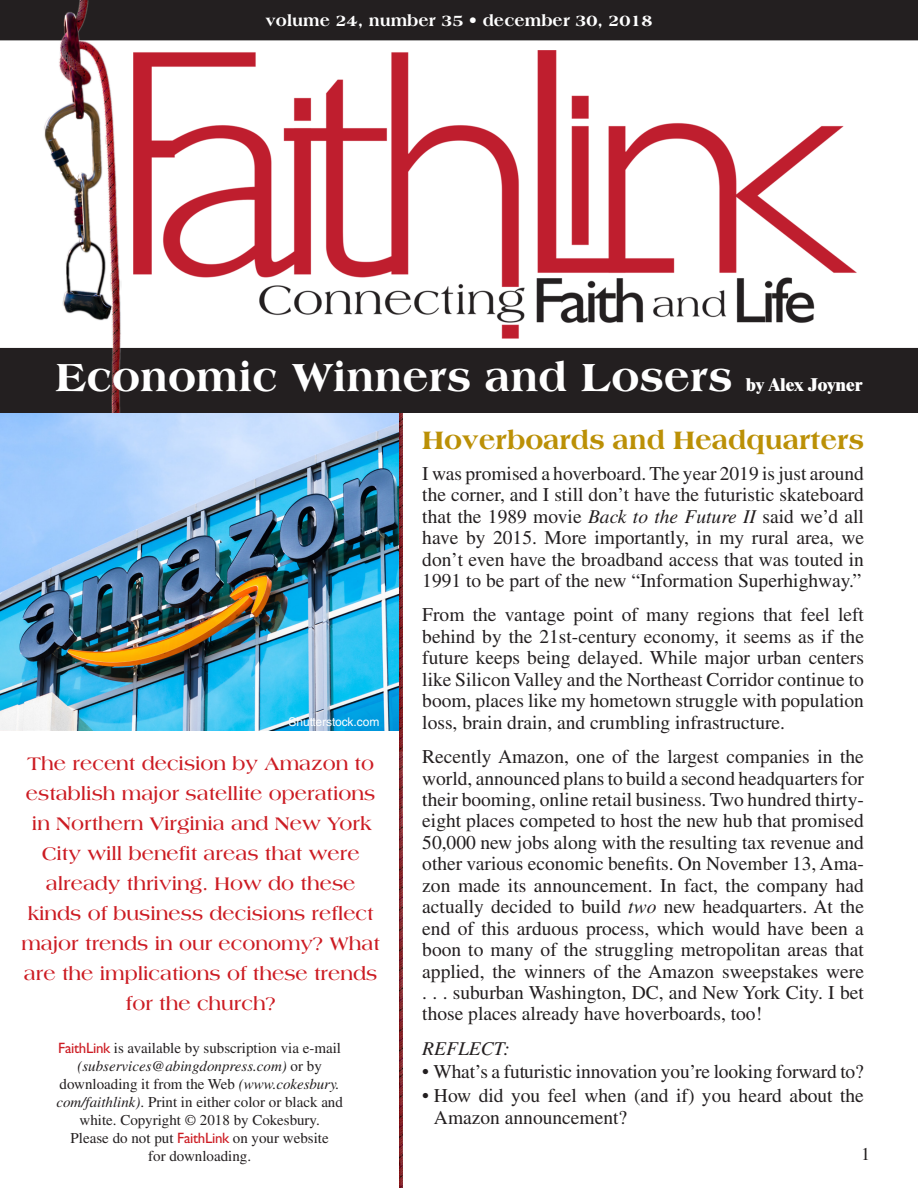
<style>
.page{position:relative;width:918px;height:1188px;background:#fff}
.page>*{position:absolute;margin:0;border:0;box-sizing:border-box;transform-origin:0 0}
.t1{font:800 42px "Americana Std";color:#fff}
.Section_subhead{font:800 27px "Americana Std";letter-spacing:-.005em;color:#bb9006}
.body_copy{font:19.5px/21.5px "Times LT Std";color:#231f20;text-align:justify}
.Focus_page_1{font:700 19.5px/30px "Americana Std";color:#cc1c23;text-align:center}
.Reflect_main_essay{font:19.5px/21.5px "Times LT Std";letter-spacing:-.005em;color:#231f20}
.Reflect_main_essay-2{font:italic 19.5px "Times LT Std";color:#231f20}
.t2{font:800 18px "Times LT Std";color:#fff}
.t3{font:18px "Times LT Std";color:#231f20}
.t4{font:800 16.5px "Americana Std";color:#fff}
.t5{font:15px/18px "Times LT Std";color:#231f20;text-align:center}
.t6{font:12px "Helvetica LT Std";color:#fff}
.s1{font-family:"Gill Sans Std";color:#cc1c23}
.s2{font-style:italic}
</style>
<div class="page">
<img style="left:0;top:413px;width:400px;height:317px">
<img style="left:400px;top:413px;width:3px;height:775px">
<img style="left:0;top:0;width:918px;height:413px">
<p class="t4" style="left:265px;top:11px;width:389px">volume 24, number 35 • december 30, 2018</p>
<p class="t1" style="left:56px;top:352px;width:678px">Economic Winners and Losers</p>
<p class="t2" style="left:746px;top:373px;width:118px">by Alex Joyner</p>
<p class="t6" style="left:288px;top:714px;width:93px">Shutterstock.com</p>
<p class="Focus_page_1" style="left:21px;top:749px;width:360px">The recent decision by Amazon to establish major satellite operations in Northern Virginia and New York<br>City will benefit areas that were already thriving. How do these kinds of business decisions reflect major trends in our economy? What are the implications of these trends for the church?</p>
<p class="t5" style="left:56px;top:1039px;width:288px"><span class="s1">FaithLink</span> is available by subscription via e-mail <span class="s2">(subservices@abingdonpress.com)</span> or by downloading it from the Web <span class="s2">(www.cokesbury. com/faithlink)</span>. Print in either color or black and white. Copyright © 2018 by Cokesbury.<br>Please do not put <span class="s1">FaithLink</span> on your website<br>for downloading.</p>
<p class="Section_subhead" style="left:422px;top:424px;width:443px">Hoverboards and Headquarters</p>
<p class="body_copy" style="left:422px;top:462px;width:443px">I was promised a hoverboard. The year 2019 is just around the corner, and I still don’t have the futuristic skateboard that the 1989 movie <span class="s2">Back to the Future II</span> said we’d all have by 2015. More importantly, in my rural area, we don’t even have the broadband access that was touted in 1991 to be part of the new “Information Superhighway.”</p>
<p class="body_copy" style="left:422px;top:604px;width:443px">From the vantage point of many regions that feel left behind by the 21st-century economy, it seems as if the future keeps being delayed. While major urban centers like Silicon Valley and the Northeast Corridor continue to boom, places like my hometown struggle with population loss, brain drain, and crumbling infrastructure.</p>
<p class="body_copy" style="left:422px;top:746px;width:443px">Recently Amazon, one of the largest companies in the world, announced plans to build a second headquarters for their booming, online retail business. Two hundred thirty&shy;eight places competed to host the new hub that promised 50,000 new jobs along with the resulting tax revenue and other various economic benefits. On November 13, Ama&shy;zon made its announcement. In fact, the company had actually decided to build <span class="s2">two</span> new headquarters. At the end of this arduous process, which would have been a boon to many of the struggling metropolitan areas that applied, the winners of the Amazon sweepstakes were . . . suburban Washington, DC, and New York City. I bet those places already have hoverboards, too!</p>
<p class="Reflect_main_essay-2" style="left:422px;top:1038px;width:89px">REFLECT:</p>
<p class="Reflect_main_essay" style="left:422px;top:1061px;width:443px">• What’s a futuristic innovation you’re looking forward to?</p>
<p class="Reflect_main_essay" style="left:434px;top:1085px;width:431px;text-indent:-12px">• How did you feel when (and if) you heard about the<br>Amazon announcement?</p>
<p class="t3" style="left:861px;top:1144px;width:10px">1</p>
</div>
